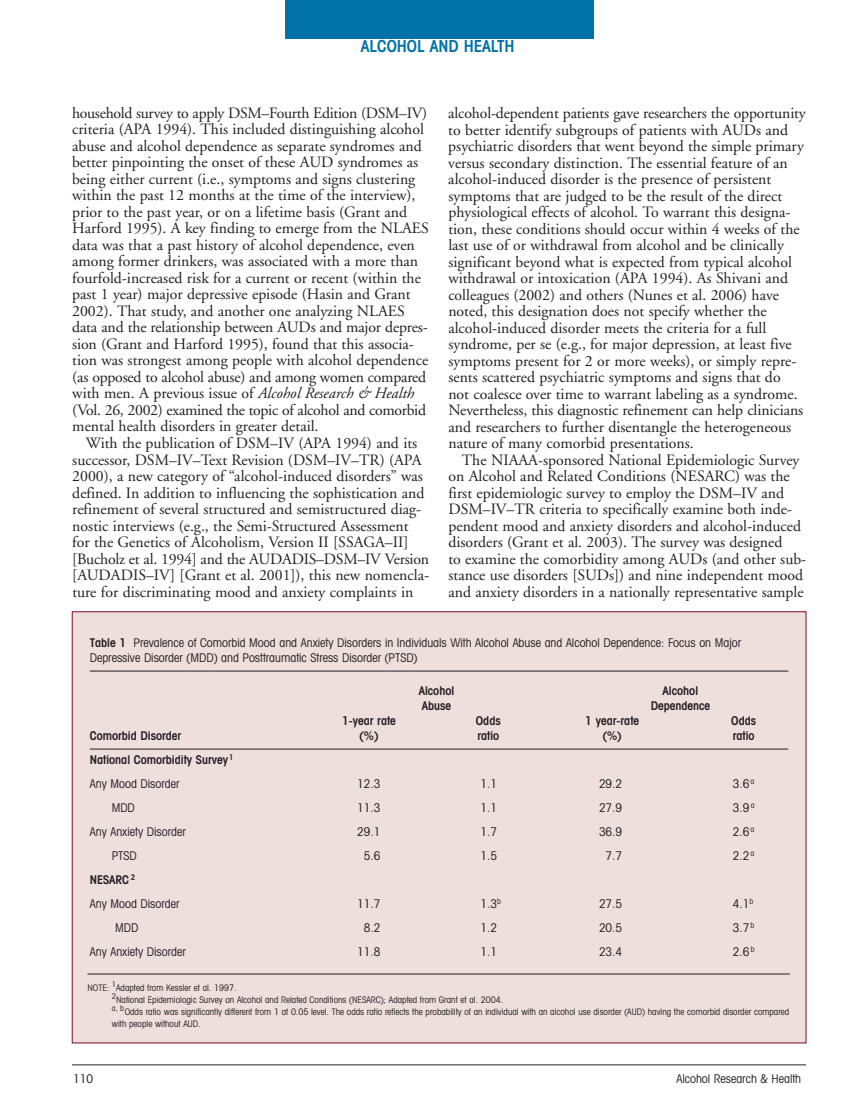
<style>
.page{position:relative;width:851px;height:1107px;background:#fff}
.page>*{position:absolute;margin:0;border:0;box-sizing:border-box;transform-origin:0 0}
.t1{font:600 condensed 16.5px "Avant Garde IT Cby BT";color:#0072a7}
.t2{font:15.75px/16.5px "Adobe Garamond";color:#231f20}
.t3{font:condensed 12px "Avant Garde IT Cby BT";color:#231f20}
.t4{font:600 condensed 12px "Avant Garde IT Cby BT";color:#231f20}
.t5{font:condensed 9px "Avant Garde IT Cby BT";color:#231f20}
.t6{font:600 condensed 7.8px "Avant Garde IT Cby BT";color:#231f20}
.s1{font-style:italic}
.s2{font-weight:600}
</style>
<div class="page">
<hr style="left:72px;top:1065px;width:734px;height:1px;background:#231f20">
<div style="left:285px;top:0;width:309px;height:38px;background:#0072a7"></div>
<div style="left:73px;top:612px;width:732px;height:431px;background:#eededc"></div>
<hr style="left:90px;top:671px;width:698px;height:1px;background:#231f20">
<hr style="left:90px;top:749px;width:698px;height:1px;background:#231f20">
<hr style="left:87px;top:974px;width:702px;height:1px;background:#231f20">
<p class="t1" style="left:361px;top:40px;width:155px">ALCOHOL AND HEALTH</p>
<p class="t2" style="left:72px;top:106px;width:358px">household survey to apply DSM–Fourth Edition (DSM–IV) criteria (APA 1994). This included distinguishing alcohol abuse and alcohol dependence as separate syndromes and better pinpointing the onset of these AUD syndromes as being either current (i.e., symptoms and signs clustering within the past 12 months at the time of the interview), prior to the past year, or on a lifetime basis (Grant and Harford 1995). A key finding to emerge from the NLAES data was that a past history of alcohol dependence, even among former drinkers, was associated with a more than fourfold-increased risk for a current or recent (within the past 1 year) major depressive episode (Hasin and Grant 2002). That study, and another one analyzing NLAES data and the relationship between AUDs and major depres&shy;sion (Grant and Harford 1995), found that this associa&shy;tion was strongest among people with alcohol dependence (as opposed to alcohol abuse) and among women compared with men. A previous issue of <span class="s1">Alcohol Research &amp; Health </span>(Vol. 26, 2002) examined the topic of alcohol and comorbid mental health disorders in greater detail.</p>
<p class="t2" style="left:72px;top:436px;width:358px;text-indent:13px">With the publication of DSM–IV (APA 1994) and its successor, DSM–IV–Text Revision (DSM–IV–TR) (APA 2000), a new category of “alcohol-induced disorders” was defined. In addition to influencing the sophistication and refinement of several structured and semistructured diag&shy;nostic interviews (e.g., the Semi-Structured Assessment for the Genetics of Alcoholism, Version II [SSAGA–II] [Bucholz et al. 1994] and the AUDADIS–DSM–IV Version [AUDADIS–IV] [Grant et al. 2001]), this new nomencla&shy;ture for discriminating mood and anxiety complaints in</p>
<p class="t2" style="left:448px;top:106px;width:359px">alcohol-dependent patients gave researchers the opportunity to better identify subgroups of patients with AUDs and psychiatric disorders that went beyond the simple primary versus secondary distinction. The essential feature of an alcohol-induced disorder is the presence of persistent symptoms that are judged to be the result of the direct physiological effects of alcohol. To warrant this designa&shy;tion, these conditions should occur within 4 weeks of the last use of or withdrawal from alcohol and be clinically significant beyond what is expected from typical alcohol withdrawal or intoxication (APA 1994). As Shivani and colleagues (2002) and others (Nunes et al. 2006) have noted, this designation does not specify whether the alcohol-induced disorder meets the criteria for a full syndrome, per se (e.g., for major depression, at least five symptoms present for 2 or more weeks), or simply repre&shy;sents scattered psychiatric symptoms and signs that do<br>not coalesce over time to warrant labeling as a syndrome.<br>Nevertheless, this diagnostic refinement can help clinicians and researchers to further disentangle the heterogeneous nature of many comorbid presentations.</p>
<p class="t2" style="left:448px;top:453px;width:359px;text-indent:14px">The NIAAA-sponsored National Epidemiologic Survey on Alcohol and Related Conditions (NESARC) was the first epidemiologic survey to employ the DSM–IV and DSM–IV–TR criteria to specifically examine both inde&shy;pendent mood and anxiety disorders and alcohol-induced disorders (Grant et al. 2003). The survey was designed<br>to examine the comorbidity among AUDs (and other sub&shy;stance use disorders [SUDs]) and nine independent mood and anxiety disorders in a nationally representative sample</p>
<p class="t3" style="left:90px;top:638px;width:652px"><span class="s2">Table 1</span> Prevalence of Comorbid Mood and Anxiety Disorders in Individuals With Alcohol Abuse and Alcohol Dependence: Focus on Major</p>
<p class="t3" style="left:90px;top:653px;width:329px">Depressive Disorder (MDD) and Posttraumatic Stress Disorder (PTSD)</p>
<p class="t4" style="left:418px;top:686px;width:37px">Alcohol</p>
<p class="t4" style="left:662px;top:686px;width:37px">Alcohol</p>
<p class="t4" style="left:422px;top:701px;width:31px">Abuse</p>
<p class="t4" style="left:650px;top:701px;width:61px">Dependence</p>
<p class="t4" style="left:342px;top:716px;width:55px">1-year rate</p>
<p class="t4" style="left:476px;top:716px;width:26px">Odds</p>
<p class="t4" style="left:585px;top:716px;width:55px">1 year-rate</p>
<p class="t4" style="left:731px;top:716px;width:26px">Odds</p>
<p class="t4" style="left:90px;top:731px;width:93px">Comorbid Disorder</p>
<p class="t4" style="left:359px;top:731px;width:20px">(%)</p>
<p class="t4" style="left:477px;top:731px;width:23px">ratio</p>
<p class="t4" style="left:603px;top:731px;width:20px">(%)</p>
<p class="t4" style="left:732px;top:731px;width:23px">ratio</p>
<p class="t4" style="left:90px;top:755px;width:145px">National Comorbidity Survey<sup>1</sup></p>
<p class="t3" style="left:90px;top:779px;width:91px">Any Mood Disorder</p>
<p class="t3" style="left:357px;top:779px;width:25px">12.3</p>
<p class="t3" style="left:480px;top:779px;width:18px">1.1</p>
<p class="t3" style="left:599px;top:779px;width:25px">29.2</p>
<p class="t3" style="left:733px;top:779px;width:23px">3.6<sup>a</sup></p>
<p class="t3" style="left:112px;top:803px;width:25px">MDD</p>
<p class="t3" style="left:357px;top:803px;width:25px">11.3</p>
<p class="t3" style="left:480px;top:803px;width:18px">1.1</p>
<p class="t3" style="left:599px;top:803px;width:25px">27.9</p>
<p class="t3" style="left:733px;top:803px;width:23px">3.9<sup>a</sup></p>
<p class="t3" style="left:90px;top:827px;width:97px">Any Anxiety Disorder</p>
<p class="t3" style="left:357px;top:827px;width:25px">29.1</p>
<p class="t3" style="left:480px;top:827px;width:18px">1.7</p>
<p class="t3" style="left:599px;top:827px;width:25px">36.9</p>
<p class="t3" style="left:733px;top:827px;width:23px">2.6<sup>a</sup></p>
<p class="t3" style="left:112px;top:851px;width:26px">PTSD</p>
<p class="t3" style="left:364px;top:851px;width:18px">5.6</p>
<p class="t3" style="left:480px;top:851px;width:18px">1.5</p>
<p class="t3" style="left:605px;top:851px;width:18px">7.7</p>
<p class="t3" style="left:733px;top:851px;width:23px">2.2<sup>a</sup></p>
<p class="t6" style="left:131px;top:874px;width:6px">2</p>
<p class="t4" style="left:90px;top:875px;width:41px">NESARC</p>
<p class="t3" style="left:90px;top:899px;width:91px">Any Mood Disorder</p>
<p class="t3" style="left:357px;top:899px;width:25px">11.7</p>
<p class="t3" style="left:480px;top:899px;width:22px">1.3<sup>b</sup></p>
<p class="t3" style="left:599px;top:899px;width:25px">27.5</p>
<p class="t3" style="left:733px;top:899px;width:22px">4.1<sup>b</sup></p>
<p class="t3" style="left:115px;top:923px;width:25px">MDD</p>
<p class="t3" style="left:364px;top:923px;width:18px">8.2</p>
<p class="t3" style="left:480px;top:923px;width:18px">1.2</p>
<p class="t3" style="left:599px;top:923px;width:25px">20.5</p>
<p class="t3" style="left:733px;top:923px;width:23px">3.7<sup>b</sup></p>
<p class="t3" style="left:90px;top:947px;width:97px">Any Anxiety Disorder</p>
<p class="t3" style="left:357px;top:947px;width:25px">11.8</p>
<p class="t3" style="left:480px;top:947px;width:18px">1.1</p>
<p class="t3" style="left:599px;top:947px;width:25px">23.4</p>
<p class="t3" style="left:733px;top:947px;width:23px">2.6 <sup>b</sup></p>
<p class="t5" style="left:87px;top:984px;width:150px">NOTE: <sup>1</sup>Adapted from Kessler et al. 1997.</p>
<p class="t5" style="left:112px;top:996px;width:393px"><sup>2</sup>National Epidemiologic Survey on Alcohol and Related Conditions (NESARC); Adapted from Grant et al. 2004.</p>
<p class="t5" style="left:112px;top:1008px;width:679px"><sup>a,</sup> <sup>b</sup>Odds ratio was significantly different from 1 at 0.05 level. The odds ratio reflects the probability of an individual with an alcohol use disorder (AUD) having the comorbid disorder compared</p>
<p class="t5" style="left:112px;top:1020px;width:90px">with people without AUD.</p>
<p class="t3" style="left:73px;top:1074px;width:21px">110</p>
<p class="t3" style="left:676px;top:1074px;width:126px">Alcohol Research &amp; Health</p>
</div>
